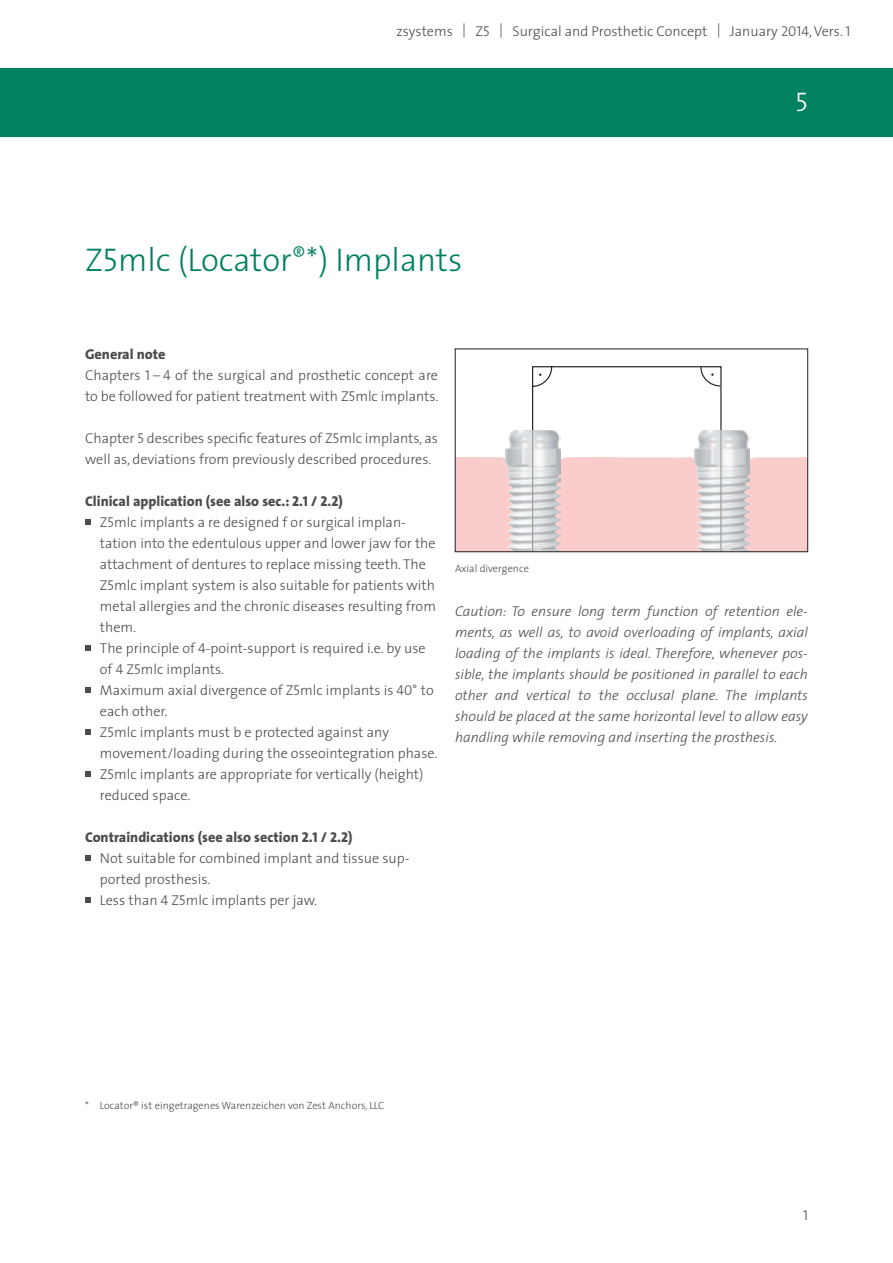
<style>
.page{position:relative;width:893px;height:1263px;background:#fff}
.page>*{position:absolute;margin:0;border:0;box-sizing:border-box;transform-origin:0 0}
.Headline{font:300 33px "The Sans";color:#01815f}
.Kapitelnummer{font:27px "The Sans Light Caps";color:#fff}
.Text{font:300 14.25px/21px "The Sans";color:#4b4c4d}
.Text-2{font:italic 300 14.25px/21px "The Sans";color:#4b4c4d;text-align:justify}
.Titel{font:800 14.25px "The Sans";color:#4b4c4d}
.Text-3{font:14.25px "The Sans Light Caps";color:#4b4c4d}
.Legende{font:300 10.5px "The Sans";color:#4b4c4d}
.s1{font-family:"The Sans Light Caps";font-weight:400}
.s2{font-family:"The Sans Extra Bold Caps";font-weight:400}
</style>
<div class="page">
<div style="left:0;top:68px;width:893px;height:68px;background:#01815f"></div>
<svg style="left:85px;top:520px;width:5px;height:5px"></svg>
<svg style="left:85px;top:646px;width:5px;height:5px"></svg>
<svg style="left:85px;top:688px;width:5px;height:5px"></svg>
<svg style="left:85px;top:730px;width:5px;height:5px"></svg>
<svg style="left:85px;top:772px;width:5px;height:5px"></svg>
<svg style="left:85px;top:856px;width:5px;height:5px"></svg>
<svg style="left:85px;top:898px;width:5px;height:5px"></svg>
<div style="left:457px;top:457px;width:349px;height:93px;background:#facdcc"></div>
<svg style="left:532px;top:366px;width:190px;height:64px"></svg>
<img style="left:505px;top:430px;width:56px;height:120px">
<img style="left:694px;top:430px;width:56px;height:120px">
<hr style="left:532px;top:430px;width:1px;height:122px;background:#9d9fa2">
<hr style="left:720px;top:430px;width:1px;height:122px;background:#9d9fa2">
<div style="left:455px;top:349px;width:353px;height:203px;border:1px solid #231f20"></div>
<p class="Text" style="left:396px;top:20px;width:455px">zsystems | Z<span class="s1">5</span> | Surgical and Prosthetic Concept | January <span class="s1">2014</span>, Vers. <span class="s1">1</span></p>
<p class="Headline" style="left:85px;top:232px;width:379px">Z<span class="s1">5</span>mlc (Locator<sup>®</sup>*) Implants</p>
<p class="Kapitelnummer" style="left:795px;top:80px;width:14px">5</p>
<p class="Titel" style="left:85px;top:342px;width:82px">General note</p>
<p class="Text" style="left:85px;top:364px;width:355px">Chapters <span class="s1">1 – 4</span> of the surgical and prosthetic concept are to be followed for patient treatment with Z<span class="s1">5</span>mlc implants.</p>
<p class="Text" style="left:85px;top:427px;width:354px">Chapter <span class="s1">5</span> describes specific features of Z<span class="s1">5</span>mlc implants, as well as, deviations from previously described procedures.</p>
<p class="Titel" style="left:85px;top:489px;width:259px">Clinical application (see also sec.: <span class="s2">2.1 / 2.2</span>)</p>
<p class="Text" style="left:100px;top:511px;width:338px">Z<span class="s1">5</span>mlc implants a re designed f or surgical implan&shy;tation into the edentulous upper and lower jaw for the attachment of dentures to replace missing teeth. The Z<span class="s1">5</span>mlc implant system is also suitable for patients with metal allergies and the chronic diseases resulting from them.</p>
<p class="Text" style="left:100px;top:637px;width:327px">The principle of <span class="s1">4</span>-point-support is required i.e. by use of <span class="s1">4</span> Z<span class="s1">5</span>mlc implants.</p>
<p class="Text" style="left:100px;top:679px;width:335px">Maximum axial divergence of Z<span class="s1">5</span>mlc implants is <span class="s1">40°</span> to each other.</p>
<p class="Text" style="left:100px;top:721px;width:339px">Z<span class="s1">5</span>mlc implants must b e protected against any movement/loading during the osseointegration phase.</p>
<p class="Text" style="left:100px;top:763px;width:325px">Z<span class="s1">5</span>mlc implants are appropriate for vertically (height) reduced space.</p>
<p class="Titel" style="left:85px;top:825px;width:269px">Contraindications (see also section <span class="s2">2.1 / 2.2</span>)</p>
<p class="Text" style="left:100px;top:847px;width:311px">Not suitable for combined implant and tissue sup&shy;ported prosthesis.</p>
<p class="Text" style="left:100px;top:889px;width:219px">Less than <span class="s1">4</span> Z<span class="s1">5</span>mlc implants per jaw.</p>
<p class="Legende" style="left:455px;top:560px;width:75px">Axial divergence</p>
<p class="Text-2" style="left:455px;top:601px;width:354px">Caution: To ensure long term function of retention ele&shy;ments, as well as, to avoid overloading of implants, axial loading of the implants is ideal. Therefore, whenever pos&shy;sible, the implants should be positioned in parallel to each other and vertical to the occlusal plane. The implants should be placed at the same horizontal level to allow easy handling while removing and inserting the prosthesis.</p>
<p class="Legende" style="left:85px;top:1097px;width:301px">* Locator® ist eingetragenes Warenzeichen von Zest Anchors, LLC</p>
<p class="Text-3" style="left:803px;top:1204px;width:6px">1</p>
</div>
